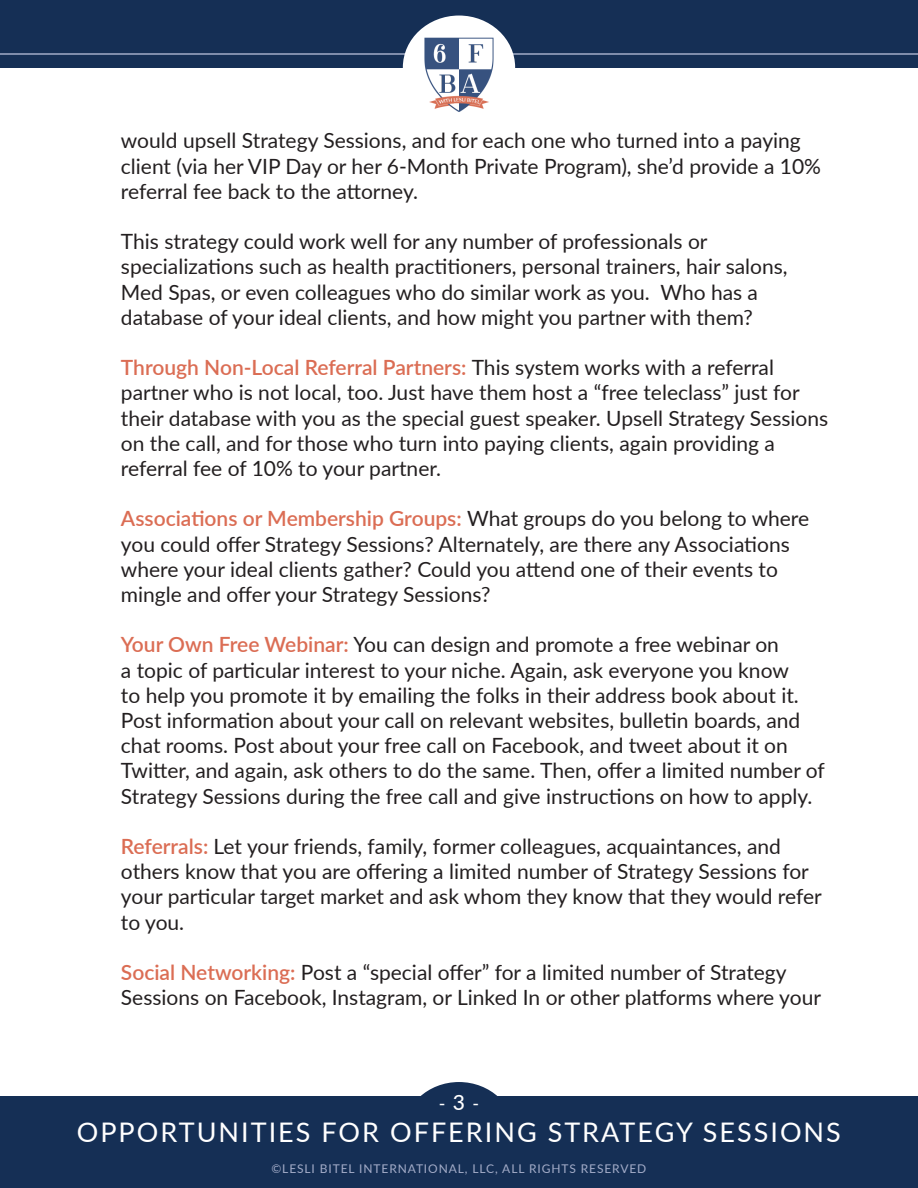
<style>
.page{position:relative;width:918px;height:1188px;background:#fff}
.page>*{position:absolute;margin:0;border:0;box-sizing:border-box;transform-origin:0 0}
.t1{font:27px "Lato";letter-spacing:.075em;color:#fff}
.PG{font:21px/25.2px "Lato";color:#231f20}
.t2{font:18px "Lato";color:#fff}
.t3{font:12px "Lato";letter-spacing:.075em;color:#a3acc8}
.s1{font-weight:600;color:#db6d54}
.s2{font-weight:500;font-size:21px}
</style>
<div class="page">
<div style="left:0;top:1096px;width:918px;height:92px;background:#152f55"></div>
<div style="left:0;top:0;width:918px;height:68px;background:#152f55"></div>
<div style="left:403px;top:1082px;width:112px;height:104px;background:#152f55;border-radius:50%"></div>
<hr style="left:0;top:53px;width:918px;height:2px;background:#a3acc8">
<div style="left:403px;top:16px;width:112px;height:103px;background:#fff;border-radius:50%"></div>
<img style="left:424px;top:37px;width:70px;height:75px">
<p class="PG" style="left:121px;top:127px;width:702px">would upsell Strategy Sessions, and for each one who turned into a paying client (via her VIP Day or her 6-Month Private Program), she’d provide a 10% referral fee back to the attorney.</p>
<p class="PG" style="left:121px;top:228px;width:668px">This strategy could work well for any number of professionals or specializations such as health practitioners, personal trainers, hair salons, Med Spas, or even colleagues who do similar work as you. Who has a database of your ideal clients, and how might you partner with them?</p>
<p class="PG" style="left:121px;top:354px;width:709px"><span class="s1">Through Non-Local Referral Partners:</span> This system works with a referral partner who is not local, too. Just have them host a “free teleclass” just for their database with you as the special guest speaker. Upsell Strategy Sessions on the call, and for those who turn into paying clients, again providing a referral fee of 10% to your partner.</p>
<p class="PG" style="left:121px;top:505px;width:690px"><span class="s1">Associations or Membership Groups:</span> What groups do you belong to where you could offer Strategy Sessions? Alternately, are there any Associations where your ideal clients gather? Could you attend one of their events to mingle and offer your Strategy Sessions?</p>
<p class="PG" style="left:121px;top:631px;width:706px"><span class="s1">Your Own Free Webinar:</span> You can design and promote a free webinar on<br>a topic of particular interest to your niche. Again, ask everyone you know<br>to help you promote it by emailing the folks in their address book about it.<br>Post information about your call on relevant websites, bulletin boards, and chat rooms. Post about your free call on Facebook, and tweet about it on Twitter, and again, ask others to do the same. Then, offer a limited number of Strategy Sessions during the free call and give instructions on how to apply.</p>
<p class="PG" style="left:121px;top:833px;width:702px"><span class="s1">Referrals:</span> Let your friends, family, former colleagues, acquaintances, and others know that you are offering a limited number of Strategy Sessions for your particular target market and ask whom they know that they would refer to you.</p>
<p class="PG" style="left:121px;top:959px;width:702px"><span class="s1">Social Networking:</span> Post a “special offer” for a limited number of Strategy<br>Sessions on Facebook, Instagram, or Linked In or other platforms where your</p>
<p class="t2" style="left:439px;top:1090px;width:42px">- <span class="s2">3</span> -</p>
<p class="t1" style="left:77px;top:1113px;width:766px">OPPORTUNITIES FOR OFFERING STRATEGY SESSIONS</p>
<p class="t3" style="left:271px;top:1160px;width:376px">©LESLI BITEL INTERNATIONAL, LLC, ALL RIGHTS RESERVED</p>
</div>
